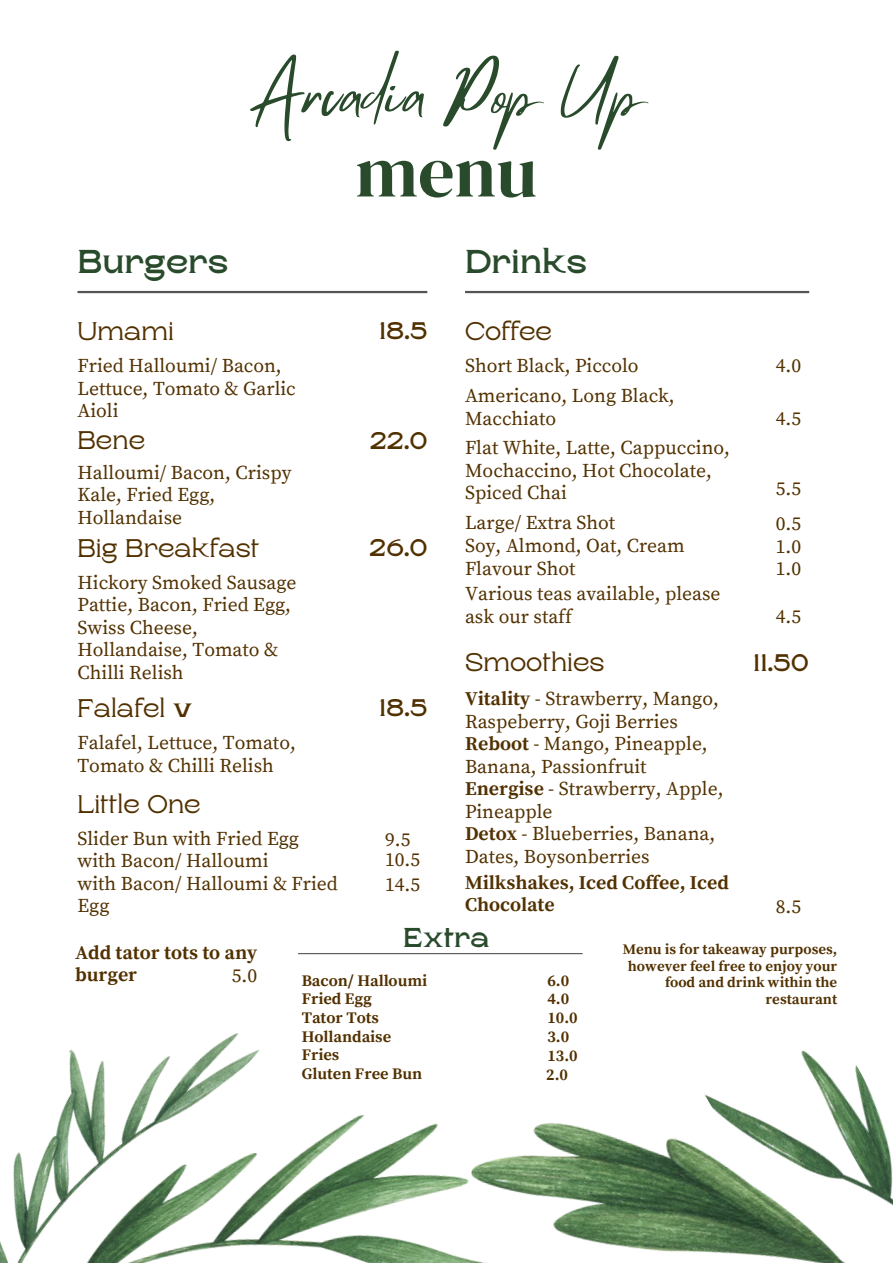
<style>
.page{position:relative;width:893px;height:1264px;background:#fff}
.page>*{position:absolute;margin:0;border:0;box-sizing:border-box;transform-origin:0 0}
.t1{font:72px "DM Serif Display";color:#294b2c}
.t2{font:60px "Mistrully";color:#294b2c}
.t3{font:700 33px "Rasputin";color:#294b2c}
.t4{font:700 27.3px "Rasputin";color:#294b2c}
.t5{font:25.5px "Rasputin";color:#523100}
.t6{font:700 24px "Rasputin";color:#523100}
.t7{font:19.5px/22.5px "Source Serif Pro";color:#523100}
.t8{font:700 19.5px/22.5px "Source Serif Pro";color:#523100}
.t9{font:700 16.05px "Source Serif Pro";color:#523100}
.t10{font:700 14.55px/16.8px "Source Serif Pro";color:#523100;text-align:right}
.s1{font-weight:700}
</style>
<div class="page">
<img style="left:259px;top:1115px;width:203px;height:147px">
<img style="left:0;top:1033px;width:259px;height:229px">
<img style="left:704px;top:1050px;width:171px;height:52px">
<img style="left:462px;top:1102px;width:430px;height:160px">
<hr style="left:77px;top:291px;width:350px;height:2px;background:#545454">
<hr style="left:465px;top:291px;width:344px;height:2px;background:#545454">
<hr style="left:298px;top:953px;width:284px;height:1px;background:#545454">
<p class="t2" style="left:247px;top:46px;width:400px">Arcadia Pop Up</p>
<p class="t3" style="left:77px;top:243px;width:153px">Burgers</p>
<p class="t1" style="left:355px;top:122px;width:183px">menu</p>
<p class="t3" style="left:465px;top:243px;width:123px">Drinks</p>
<p class="t5" style="left:77px;top:317px;width:98px">Umami</p>
<p class="t6" style="left:379px;top:318px;width:50px">18.5</p>
<p class="t7" style="left:77px;top:355px;width:220px">Fried Halloumi/ Bacon,<br>Lettuce, Tomato &amp; Garlic<br>Aioli</p>
<p class="t5" style="left:77px;top:426px;width:69px">Bene</p>
<p class="t6" style="left:370px;top:427px;width:59px">22.0</p>
<p class="t7" style="left:77px;top:461px;width:215px">Halloumi/ Bacon, Crispy<br>Kale, Fried Egg,<br>Hollandaise</p>
<p class="t5" style="left:77px;top:534px;width:183px">Big Breakfast</p>
<p class="t6" style="left:369px;top:534px;width:60px">26.0</p>
<p class="t7" style="left:77px;top:572px;width:220px">Hickory Smoked Sausage<br>Pattie, Bacon, Fried Egg,<br>Swiss Cheese,<br>Hollandaise, Tomato &amp;<br>Chilli Relish</p>
<p class="t5" style="left:77px;top:694px;width:116px">Falafel <span class="s1">v</span></p>
<p class="t6" style="left:379px;top:694px;width:50px">18.5</p>
<p class="t7" style="left:77px;top:732px;width:220px">Falafel, Lettuce, Tomato,<br>Tomato &amp; Chilli Relish</p>
<p class="t5" style="left:77px;top:790px;width:125px">Little One</p>
<p class="t7" style="left:77px;top:827px;width:223px">Slider Bun with Fried Egg</p>
<p class="t7" style="left:77px;top:850px;width:192px">with Bacon/ Halloumi</p>
<p class="t7" style="left:77px;top:872px;width:262px">with Bacon/ Halloumi &amp; Fried<br>Egg</p>
<p class="t7" style="left:385px;top:828px;width:27px">9.5</p>
<p class="t7" style="left:385px;top:849px;width:37px">10.5</p>
<p class="t7" style="left:385px;top:873px;width:37px">14.5</p>
<p class="t5" style="left:465px;top:317px;width:89px">Coffee</p>
<p class="t7" style="left:465px;top:355px;width:175px">Short Black, Piccolo</p>
<p class="t7" style="left:775px;top:355px;width:27px">4.0</p>
<p class="t7" style="left:465px;top:385px;width:211px">Americano, Long Black,</p>
<p class="t7" style="left:465px;top:407px;width:93px">Macchiato</p>
<p class="t7" style="left:775px;top:407px;width:27px">4.5</p>
<p class="t7" style="left:465px;top:437px;width:266px">Flat White, Latte, Cappuccino,</p>
<p class="t7" style="left:465px;top:459px;width:248px">Mochaccino, Hot Chocolate,</p>
<p class="t7" style="left:465px;top:482px;width:103px">Spiced Chai</p>
<p class="t7" style="left:775px;top:478px;width:27px">5.5</p>
<p class="t7" style="left:465px;top:512px;width:152px">Large/ Extra Shot</p>
<p class="t7" style="left:465px;top:534px;width:221px">Soy, Almond, Oat, Cream</p>
<p class="t7" style="left:465px;top:557px;width:112px">Flavour Shot</p>
<p class="t7" style="left:775px;top:513px;width:27px">0.5</p>
<p class="t7" style="left:775px;top:536px;width:27px">1.0</p>
<p class="t7" style="left:775px;top:557px;width:27px">1.0</p>
<p class="t7" style="left:465px;top:583px;width:257px">Various teas available, please ask our staff</p>
<p class="t5" style="left:465px;top:647px;width:141px">Smoothies</p>
<p class="t7" style="left:465px;top:688px;width:255px"><span class="s1">Vitality</span> - Strawberry, Mango,<br>Raspeberry, Goji Berries</p>
<p class="t7" style="left:465px;top:733px;width:244px"><span class="s1">Reboot</span> - Mango, Pineapple,<br>Banana, Passionfruit</p>
<p class="t7" style="left:465px;top:778px;width:260px"><span class="s1">Energise</span> - Strawberry, Apple,<br>Pineapple</p>
<p class="t7" style="left:465px;top:823px;width:252px"><span class="s1">Detox</span> - Blueberries, Banana,<br>Dates, Boysonberries</p>
<p class="t8" style="left:465px;top:872px;width:265px">Milkshakes, Iced Coffee, Iced<br>Chocolate</p>
<p class="t7" style="left:775px;top:606px;width:27px">4.5</p>
<p class="t6" style="left:753px;top:649px;width:57px">11.50</p>
<p class="t7" style="left:775px;top:896px;width:27px">8.5</p>
<p class="t8" style="left:75px;top:941px;width:184px">Add tator tots to any burger</p>
<p class="t7" style="left:232px;top:965px;width:27px">5.0</p>
<p class="t4" style="left:403px;top:922px;width:88px">Extra</p>
<p class="t9" style="left:302px;top:970px;width:127px">Bacon/ Halloumi</p>
<p class="t9" style="left:302px;top:989px;width:72px">Fried Egg</p>
<p class="t9" style="left:302px;top:1007px;width:79px">Tator Tots</p>
<p class="t9" style="left:302px;top:1026px;width:91px">Hollandaise</p>
<p class="t9" style="left:302px;top:1045px;width:39px">Fries</p>
<p class="t9" style="left:547px;top:970px;width:23px">6.0</p>
<p class="t9" style="left:547px;top:989px;width:23px">4.0</p>
<p class="t9" style="left:547px;top:1008px;width:32px">10.0</p>
<p class="t9" style="left:547px;top:1027px;width:23px">3.0</p>
<p class="t9" style="left:547px;top:1046px;width:32px">13.0</p>
<p class="t9" style="left:302px;top:1064px;width:122px">Gluten Free Bun</p>
<p class="t9" style="left:546px;top:1064px;width:23px">2.0</p>
<p class="t10" style="left:622px;top:941px;width:216px">Menu is for takeaway purposes, however feel free to enjoy your food and drink within the restaurant</p>
</div>
